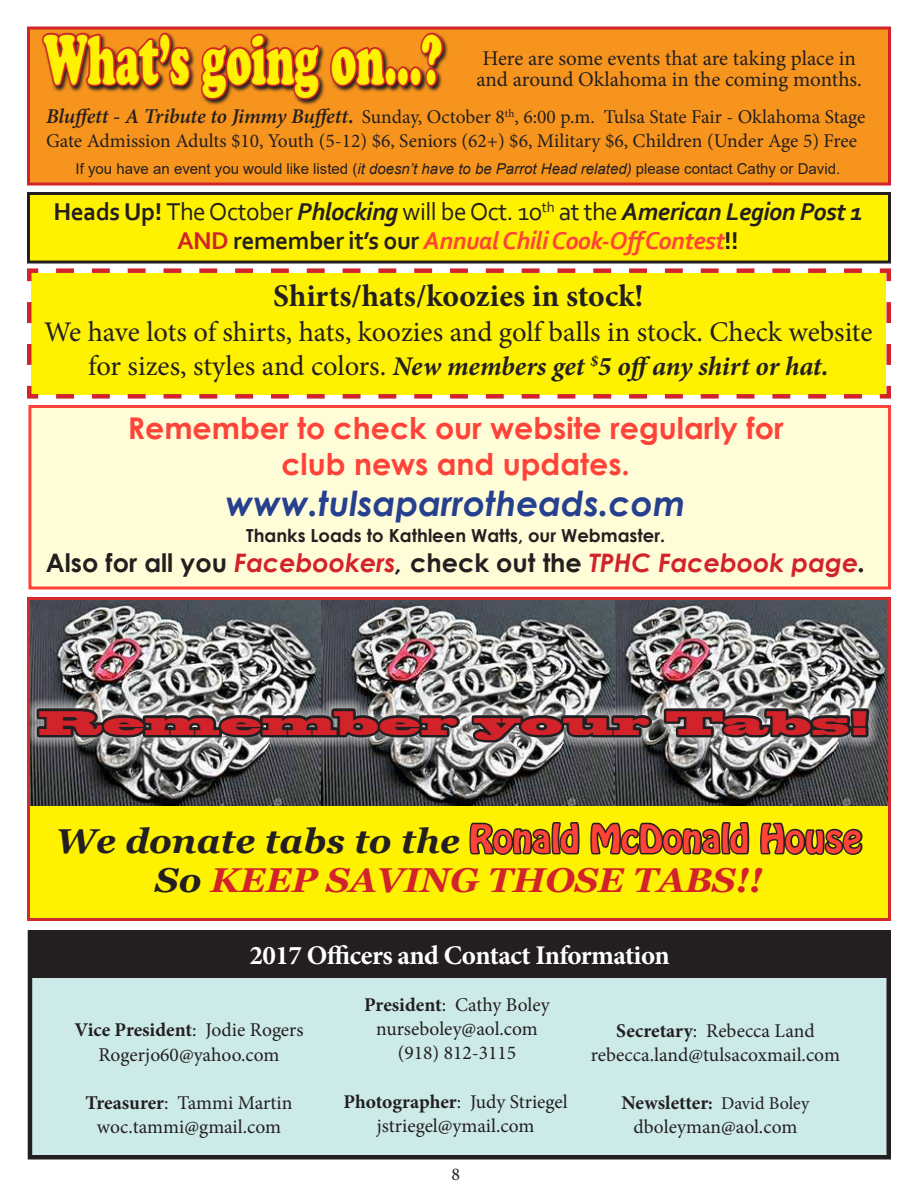
<style>
.page{position:relative;width:918px;height:1188px;background:#fff}
.page>*{position:absolute;margin:0;border:0;box-sizing:border-box;transform-origin:0 0}
.t1{font:69.15px "Cooper Black Std";color:#fff200;scale:.57 1}
.t2{font:34.5px "Hobo Std";color:#ff4338;scale:1.04 1}
.t3{font:italic 700 34.5px "Century Gothic";color:#25408f}
.t4{font:italic 700 34.5px "Georgia";color:#d2232a;scale:1.04 1}
.t5{font:31.65px "Blackoak Std";color:#d2232a}
.t6{font:700 31.5px "Minion Pro";color:#231f20}
.t7{font:700 30px/36px "Century Gothic";color:#ff4338;text-align:center}
.t8{font:28.5px "Minion Pro";letter-spacing:-.005em;color:#231f20}
.t9{font:italic 700 27px "Minion Pro";letter-spacing:-.005em;color:#231f20}
.t10{font:700 27px "Minion Pro";letter-spacing:-.02em;color:#fff}
.t11{font:italic 700 25.5px/28.5px "Corbel";letter-spacing:-.02em;color:#231f20;text-align:center}
.t12{font:italic 700 25.5px "Century Gothic";color:#d2232a}
.t13{font:21px/21px "Minion Pro";letter-spacing:-.005em;color:#231f20}
.t14{font:19.5px/24px "Minion Pro";color:#231f20;text-align:center}
.t15{font:700 18px "Century Gothic";color:#231f20}
.t16{font:18px "Minion Pro";color:#231f20}
.t17{font:15px "Arial";color:#231f20}
.s1{font-weight:600;font-style:italic;font-size:21px}
.s2{font-weight:700;font-size:21px}
.s3{font-style:italic}
.s4{font-style:normal}
.s5{font-weight:400;font-style:normal}
.s6{font-style:normal;color:#d2232a}
.s7{color:#ff4338}
.s8{font-weight:400;font-style:normal;font-size:28.5px}
.s9{font-style:normal;color:#231f20}
.s10{color:#231f20}
.s11{font-family:"Georgia";font-weight:700;font-style:italic;color:#231f20}
.s12{font-weight:700}
.s13{font-weight:700;font-size:18px}
.s14{font-size:18px}
</style>
<div class="page">
<div style="left:28px;top:405px;width:863px;height:185px;background:#fffcd8;border:3px solid #ff4338"></div>
<div style="left:28px;top:194px;width:862px;height:68px;background:#fff200"></div>
<svg style="left:27px;top:268px;width:864px;height:131px;background:#f7d130"></svg>
<div style="left:28px;top:801px;width:862px;height:119px;background:#fff200"></div>
<img style="left:31px;top:601px;width:565px;height:205px">
<img style="left:596px;top:601px;width:291px;height:205px">
<svg style="left:31px;top:698px;width:848px;height:55px;background:#828383"></svg>
<svg style="left:34px;top:704px;width:428px;height:36px;background:#6e6c6c"></svg>
<svg style="left:469px;top:713px;width:186px;height:32px;background:#666465"></svg>
<svg style="left:661px;top:706px;width:211px;height:34px;background:#6b6869"></svg>
<div style="left:27px;top:597px;width:864px;height:324px;border:3px solid #d32b2b"></div>
<div style="left:27px;top:27px;width:864px;height:159px;background:#f7941d;border:3px solid #d2232a"></div>
<svg style="left:40px;top:32px;width:831px;height:377px"></svg>
<div style="left:30px;top:932px;width:859px;height:225px;background:#cceae8"></div>
<div style="left:28px;top:930px;width:863px;height:230px;border:4px solid #231f20"></div>
<div style="left:29px;top:931px;width:857px;height:47px;background:#231f20"></div>
<svg style="left:469px;top:822px;width:111px;height:33px"></svg>
<svg style="left:590px;top:822px;width:160px;height:33px"></svg>
<svg style="left:760px;top:822px;width:103px;height:33px"></svg>
<h1 class="t1" style="left:44px;top:18px;width:700px">What’s going on...?</h1>
<p class="t13" style="left:477px;top:48px;width:387px">Here are some events that are taking place in and around Oklahoma in the coming months.</p>
<p class="t14" style="left:46px;top:105px;width:821px;line-height:23.4px;text-align:left"><span class="s1">Bluffett - A Tribute to Jimmy Buffett</span><span class="s2">.</span> Sunday, October 8<sup>th</sup>, 6:00 p.m. Tulsa State Fair - Oklahoma Stage<br>Gate Admission Adults $10, Youth (5-12) $6, Seniors (62+) $6, Military $6, Children (Under Age 5) Free</p>
<p class="t17" style="left:76px;top:159px;width:766px">If you have an event you would like listed (<span class="s3">it doesn’t have to be Parrot Head related)</span> please contact Cathy or David.</p>
<h3 class="t11" style="left:53px;top:197px;width:810px"><span class="s4">Heads Up!</span> <span class="s5">The October</span> Phlocking <span class="s5">will be Oct. 1o</span><sup>th</sup> <span class="s5">at the</span> American Legion Post 1<br><span class="s6">AND</span> <span class="s4">remember it’s our</span> <span class="s7">Annual Chili Cook-OffContest</span><span class="s4">!!</span></h3>
<h3 class="t6" style="left:273px;top:274px;width:372px">Shirts/hats/koozies in stock!</h3>
<h3 class="t8" style="left:44px;top:313px;width:830px">We have lots of shirts, hats, koozies and golf balls in stock. Check website</h3>
<h3 class="t9" style="left:88px;top:348px;width:742px"><span class="s8">for sizes, styles and colors.</span> New members get <sup>$</sup>5 off any shirt or hat.</h3>
<h3 class="t7" style="left:128px;top:409px;width:657px">Remember to check our website regularly for club news and updates.</h3>
<h2 class="t3" style="left:226px;top:478px;width:461px">www.tulsaparrotheads.com</h2>
<p class="t15" style="left:246px;top:521px;width:421px">Thanks Loads to Kathleen Watts, our Webmaster.</p>
<h3 class="t12" style="left:46px;top:544px;width:821px"><span class="s9">Also for all you</span> Facebookers<span class="s10">,</span> <span class="s9">check out the</span> TPHC Facebook page<span class="s10">.</span></h3>
<h3 class="t5" style="left:39px;top:702px;width:833px">Remember your Tabs!</h3>
<h2 class="t2" style="left:56px;top:815px;width:777px"><span class="s11">We donate tabs to the</span> Ronald McDonald House</h2>
<h2 class="t4" style="left:155px;top:858px;width:586px"><span class="s10">So</span> KEEP SAVING THOSE TABS!!</h2>
<h3 class="t10" style="left:250px;top:936px;width:422px">2017 Officers and Contact Information</h3>
<p class="t14" style="left:364px;top:993px;width:187px"><span class="s12">President</span>: Cathy Boley nurseboley@aol.com (918) 812-3115</p>
<p class="t14" style="left:74px;top:1018px;width:231px"><span class="s12">Vice President</span>: Jodie Rogers<br>Rogerjo60@yahoo.com</p>
<p class="t14" style="left:86px;top:1090px;width:208px"><span class="s12">Treasurer</span>: Tammi Martin woc.tammi@gmail.com</p>
<p class="t14" style="left:344px;top:1090px;width:226px"><span class="s12">Photographer</span>: Judy Striegel jstriegel@ymail.com</p>
<p class="t14" style="left:591px;top:1019px;width:250px"><span class="s12">Secretary</span>: Rebecca Land rebecca.land@tulsacoxmail.com</p>
<p class="t14" style="left:622px;top:1091px;width:189px"><span class="s12">Newsletter</span><span class="s13">:</span> <span class="s14">David Boley </span>dboleyman@aol.com</p>
<p class="t16" style="left:451px;top:1162px;width:10px">8</p>
</div>
